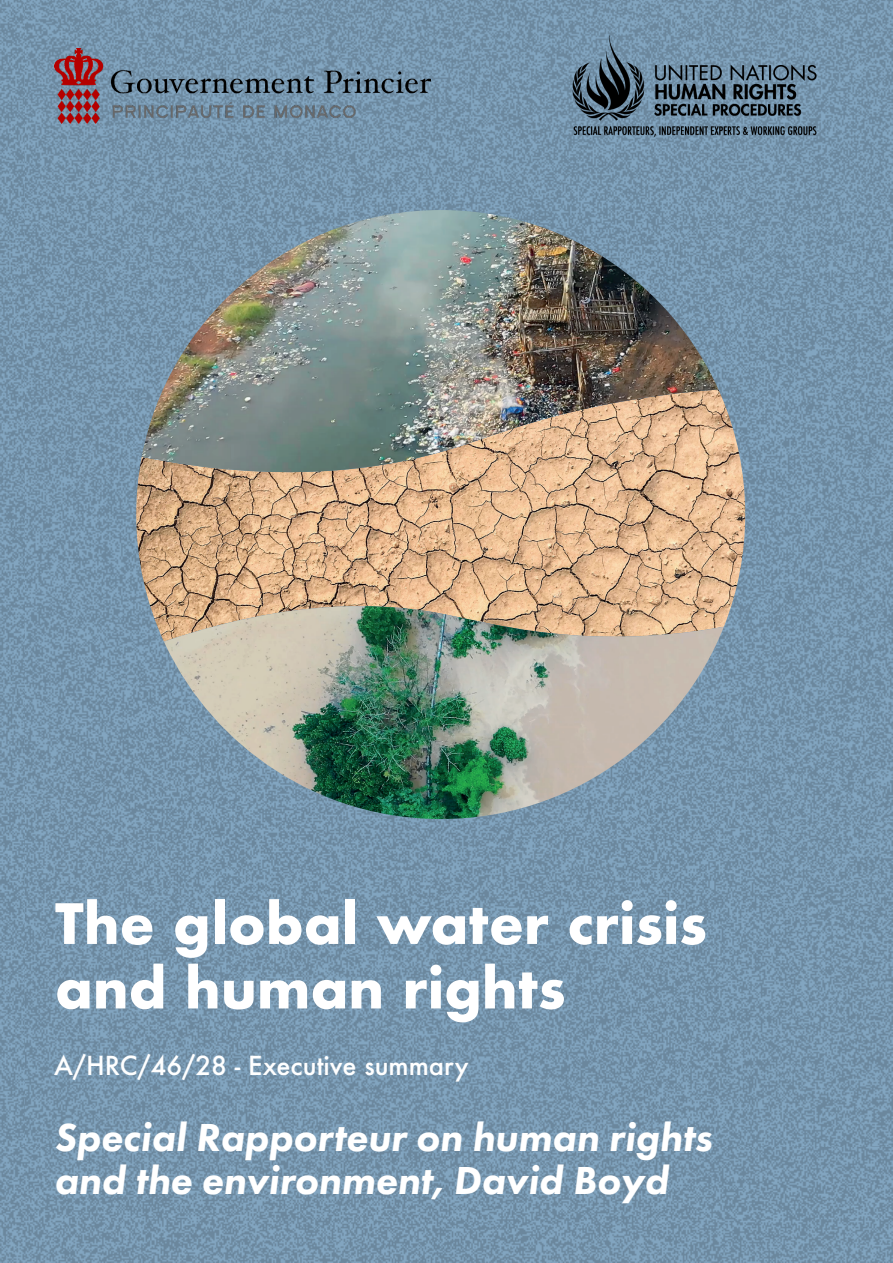
<style>
.page{position:relative;width:893px;height:1263px;background:#fff}
.page>*{position:absolute;margin:0;border:0;box-sizing:border-box;transform-origin:0 0}
.t1{font:700 54px/64.5px "Futura";color:#fff}
.t2{font:italic 800 40.5px/43.5px "Futura PT";color:#fff}
.t3{font:500 25.5px "Futura";color:#fff}
</style>
<div class="page">
<img style="left:0;top:0;width:26px;height:1147px">
<img style="left:26px;top:0;width:867px;height:1147px">
<img style="left:0;top:1147px;width:893px;height:116px">
<img style="left:136px;top:390px;width:609px;height:252px">
<img style="left:164px;top:606px;width:560px;height:213px">
<img style="left:142px;top:210px;width:576px;height:274px">
<img style="left:497px;top:0;width:396px;height:172px">
<img style="left:54px;top:49px;width:376px;height:74px">
<p class="t1" style="left:55px;top:891px;width:653px">The global water crisis and human rights</p>
<p class="t3" style="left:54px;top:1048px;width:416px">A/HRC/46/28 - Executive summary</p>
<p class="t2" style="left:54px;top:1115px;width:660px">Special Rapporteur on human rights and the environment, David Boyd</p>
</div>
